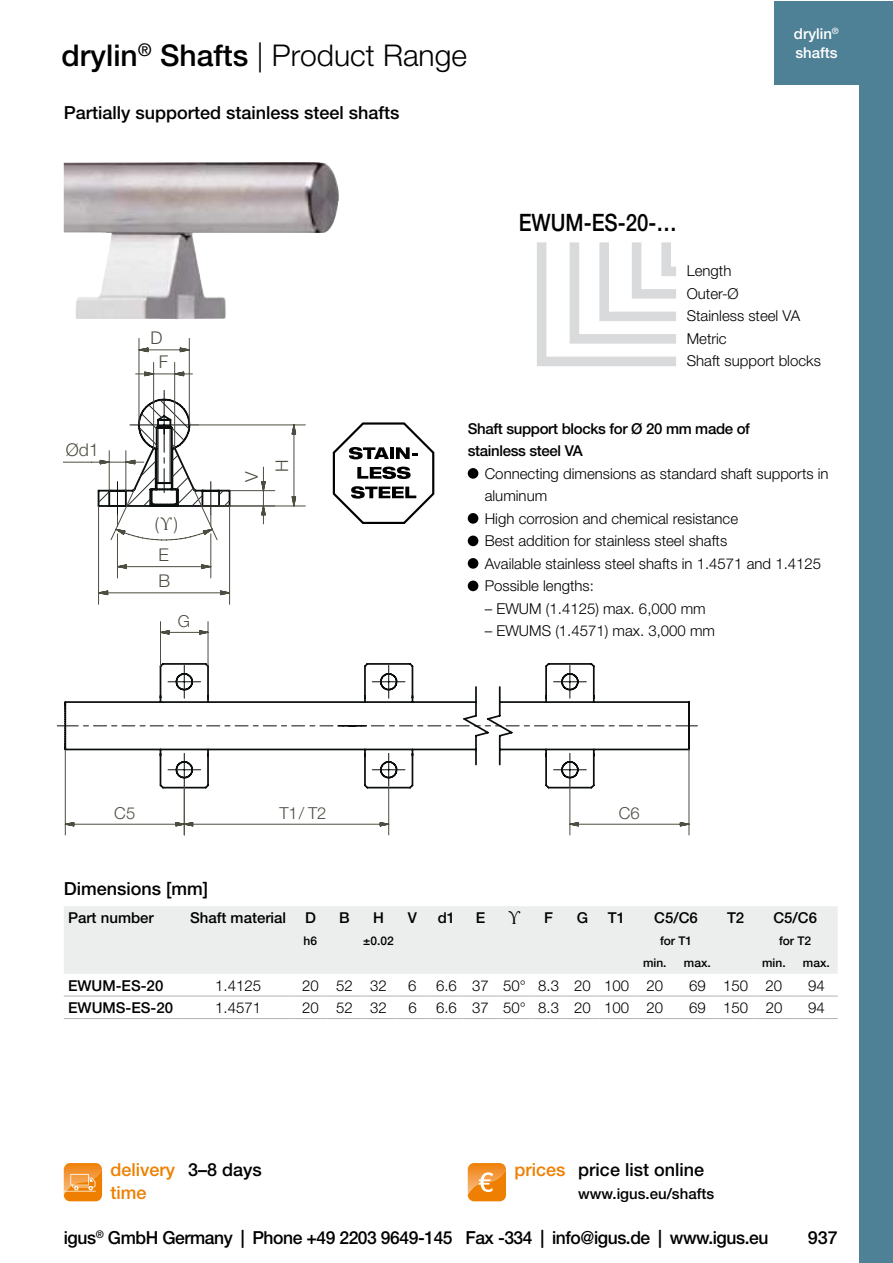
<style>
.page{position:relative;width:893px;height:1263px;background:#fff}
.page>*{position:absolute;margin:0;border:0;box-sizing:border-box;transform-origin:0 0}
.t1{font:300 30px "Helvetica Neue LT";color:#000}
.t2{font:500 24px "Helvetica Neue LT";color:#000;scale:.85 1}
.t3{font:500 18px "Helvetica Neue LT";color:#000}
.t4{font:500 18px "Helvetica Neue LT";letter-spacing:-.025em;color:#000}
.t5{font:500 18px/22.5px "Helvetica Neue LT";color:#ee7f00}
.t6{font:300 17.55px/30.3px "Helvetica Neue LT";letter-spacing:.01em;color:#4d4d42}
.t7{font:300 16.5px "Helvetica Neue LT";letter-spacing:.005em;color:#4d4d42}
.t8{font:300 15px/22.5px "Helvetica Neue LT";color:#000}
.t9{font:500 15px "Helvetica Neue LT";color:#000}
.t10{font:500 15px/22.5px "Helvetica Neue LT";letter-spacing:-.02em;color:#000}
.t11{font:500 15px/19.5px "Helvetica Neue LT";color:#fff}
.t12{font:500 12px "Helvetica Neue LT";color:#000}
.s1{font-weight:500}
</style>
<div class="page">
<div style="left:859px;top:1px;width:33px;height:1262px;background:#4f8196"></div>
<div style="left:774px;top:1px;width:118px;height:84px;background:#4f8196"></div>
<svg style="left:64px;top:1163px;width:38px;height:38px"></svg>
<svg style="left:468px;top:1163px;width:38px;height:38px"></svg>
<div style="left:64px;top:906px;width:774px;height:68px;background:#eceded"></div>
<hr style="left:64px;top:996px;width:119px;height:1px;background:#b1b3b4">
<hr style="left:64px;top:1018px;width:119px;height:1px;background:#b1b3b4">
<hr style="left:183px;top:996px;width:110px;height:1px;background:#b1b3b4">
<hr style="left:183px;top:1018px;width:110px;height:1px;background:#b1b3b4">
<hr style="left:293px;top:996px;width:34px;height:1px;background:#b1b3b4">
<hr style="left:293px;top:1018px;width:34px;height:1px;background:#b1b3b4">
<hr style="left:327px;top:996px;width:34px;height:1px;background:#b1b3b4">
<hr style="left:327px;top:1018px;width:34px;height:1px;background:#b1b3b4">
<hr style="left:361px;top:996px;width:34px;height:1px;background:#b1b3b4">
<hr style="left:361px;top:1018px;width:34px;height:1px;background:#b1b3b4">
<hr style="left:395px;top:996px;width:34px;height:1px;background:#b1b3b4">
<hr style="left:395px;top:1018px;width:34px;height:1px;background:#b1b3b4">
<hr style="left:429px;top:996px;width:34px;height:1px;background:#b1b3b4">
<hr style="left:429px;top:1018px;width:34px;height:1px;background:#b1b3b4">
<hr style="left:463px;top:996px;width:34px;height:1px;background:#b1b3b4">
<hr style="left:463px;top:1018px;width:34px;height:1px;background:#b1b3b4">
<hr style="left:497px;top:996px;width:34px;height:1px;background:#b1b3b4">
<hr style="left:497px;top:1018px;width:34px;height:1px;background:#b1b3b4">
<hr style="left:531px;top:996px;width:35px;height:1px;background:#b1b3b4">
<hr style="left:531px;top:1018px;width:35px;height:1px;background:#b1b3b4">
<hr style="left:566px;top:996px;width:34px;height:1px;background:#b1b3b4">
<hr style="left:566px;top:1018px;width:34px;height:1px;background:#b1b3b4">
<hr style="left:600px;top:996px;width:34px;height:1px;background:#b1b3b4">
<hr style="left:600px;top:1018px;width:34px;height:1px;background:#b1b3b4">
<hr style="left:634px;top:996px;width:42px;height:1px;background:#b1b3b4">
<hr style="left:634px;top:1018px;width:42px;height:1px;background:#b1b3b4">
<hr style="left:676px;top:996px;width:43px;height:1px;background:#b1b3b4">
<hr style="left:676px;top:1018px;width:43px;height:1px;background:#b1b3b4">
<hr style="left:719px;top:996px;width:34px;height:1px;background:#b1b3b4">
<hr style="left:719px;top:1018px;width:34px;height:1px;background:#b1b3b4">
<hr style="left:753px;top:996px;width:42px;height:1px;background:#b1b3b4">
<hr style="left:753px;top:1018px;width:42px;height:1px;background:#b1b3b4">
<hr style="left:795px;top:996px;width:43px;height:1px;background:#b1b3b4">
<hr style="left:795px;top:1018px;width:43px;height:1px;background:#b1b3b4">
<svg style="left:64px;top:663px;width:627px;height:126px"></svg>
<svg style="left:58px;top:725px;width:30px;height:1px"></svg>
<svg style="left:94px;top:725px;width:97px;height:1px"></svg>
<svg style="left:197px;top:725px;width:293px;height:1px"></svg>
<svg style="left:496px;top:725px;width:201px;height:1px"></svg>
<svg style="left:372px;top:665px;width:33px;height:33px"></svg>
<svg style="left:554px;top:665px;width:32px;height:33px"></svg>
<svg style="left:64px;top:749px;width:341px;height:87px"></svg>
<svg style="left:554px;top:749px;width:137px;height:87px"></svg>
<svg style="left:156px;top:621px;width:56px;height:77px"></svg>
<img style="left:64px;top:162px;width:273px;height:157px">
<svg style="left:333px;top:422px;width:102px;height:102px"></svg>
<svg style="left:537px;top:242px;width:139px;height:124px"></svg>
<div style="left:468px;top:468px;width:10px;height:11px;background:#000;border-radius:50%"></div>
<div style="left:468px;top:513px;width:10px;height:11px;background:#000;border-radius:50%"></div>
<div style="left:468px;top:535px;width:10px;height:11px;background:#000;border-radius:50%"></div>
<div style="left:468px;top:558px;width:10px;height:11px;background:#000;border-radius:50%"></div>
<div style="left:468px;top:580px;width:10px;height:11px;background:#000;border-radius:50%"></div>
<svg style="left:509px;top:911px;width:11px;height:13px"></svg>
<svg style="left:64px;top:338px;width:242px;height:267px"></svg>
<h1 class="t1" style="left:62px;top:37px;width:407px"><span class="s1">drylin</span><sup>®</sup> <span class="s1">Shafts</span> | Product Range</h1>
<p class="t3" style="left:64px;top:101px;width:337px">Partially supported stainless steel shafts</p>
<p class="t6" style="left:148px;top:314px;width:14px">D</p>
<p class="t6" style="left:150px;top:322px;width:14px">D</p>
<p class="t6" style="left:157px;top:338px;width:11px">F</p>
<p class="t6" style="left:159px;top:346px;width:11px">F</p>
<p class="t11" style="left:794px;top:23px;width:47px">drylin<sup>® </sup>shafts</p>
<h2 class="t2" style="left:519px;top:208px;width:187px">EWUM-ES-20-…</h2>
<p class="t8" style="left:687px;top:259px;width:136px">Length<br>Outer-Ø<br>Stainless steel VA<br>Metric<br>Shaft support blocks</p>
<p class="t6" style="left:63px;top:426px;width:35px">Ød1</p>
<p class="t6" style="left:66px;top:434px;width:35px">Ød1</p>
<p class="t6" style="left:152px;top:500px;width:25px">( )</p>
<p class="t6" style="left:155px;top:508px;width:25px">( )</p>
<p class="t6" style="left:156px;top:531px;width:12px">E</p>
<p class="t6" style="left:158px;top:539px;width:12px">E</p>
<p class="t6" style="left:156px;top:557px;width:13px">B</p>
<p class="t6" style="left:158px;top:565px;width:13px">B</p>
<p class="t7" style="left:178px;top:611px;width:14px">G</p>
<p class="t7" style="left:180px;top:619px;width:14px">G</p>
<p class="t6" style="left:234px;top:463px;width:14px;text-indent:-10px;rotate:-90deg">V<br>H</p>
<p class="t6" style="left:236px;top:472px;width:14px;text-indent:-10px;rotate:-90deg">V<br>H</p>
<p class="t10" style="left:468px;top:417px;width:284px">Shaft support blocks for Ø 20 mm made of stainless steel VA</p>
<p class="t8" style="left:485px;top:462px;width:345px">Connecting dimensions as standard shaft supports in aluminum<br>High corrosion and chemical resistance<br>Best addition for stainless steel shafts<br>Available stainless steel shafts in 1.4571 and 1.4125<br>Possible lengths:</p>
<p class="t8" style="left:485px;top:597px;width:222px">– EWUM (1.4125) max. 6,000 mm</p>
<p class="t8" style="left:485px;top:619px;width:232px">– EWUMS (1.4571) max. 3,000 mm</p>
<p class="t7" style="left:114px;top:803px;width:23px">C5</p>
<p class="t7" style="left:279px;top:803px;width:49px">T1/ T2</p>
<p class="t7" style="left:619px;top:803px;width:23px">C6</p>
<p class="t7" style="left:117px;top:811px;width:23px">C5</p>
<p class="t7" style="left:282px;top:811px;width:49px">T1/ T2</p>
<p class="t7" style="left:621px;top:811px;width:23px">C6</p>
<p class="t3" style="left:64px;top:878px;width:146px">Dimensions [mm]</p>
<p class="t9" style="left:68px;top:909px;width:87px">Part number</p>
<p class="t9" style="left:190px;top:909px;width:98px">Shaft material</p>
<p class="t9" style="left:305px;top:909px;width:12px">D</p>
<p class="t9" style="left:339px;top:909px;width:12px">B</p>
<p class="t9" style="left:373px;top:909px;width:12px">H</p>
<p class="t9" style="left:408px;top:909px;width:11px">V</p>
<p class="t9" style="left:438px;top:909px;width:19px">d1</p>
<p class="t9" style="left:476px;top:909px;width:11px">E</p>
<p class="t9" style="left:544px;top:909px;width:10px">F</p>
<p class="t9" style="left:577px;top:909px;width:13px">G</p>
<p class="t9" style="left:608px;top:909px;width:19px">T1</p>
<p class="t9" style="left:654px;top:909px;width:45px">C5/C6</p>
<p class="t9" style="left:727px;top:909px;width:19px">T2</p>
<p class="t9" style="left:773px;top:909px;width:45px">C5/C6</p>
<p class="t12" style="left:304px;top:933px;width:15px">h6</p>
<p class="t12" style="left:363px;top:933px;width:32px">±0.02</p>
<p class="t12" style="left:660px;top:933px;width:34px">for T1</p>
<p class="t12" style="left:779px;top:933px;width:34px">for T2</p>
<p class="t12" style="left:643px;top:956px;width:25px">min.</p>
<p class="t12" style="left:684px;top:956px;width:28px">max.</p>
<p class="t12" style="left:762px;top:956px;width:25px">min.</p>
<p class="t12" style="left:803px;top:956px;width:28px">max.</p>
<p class="t9" style="left:68px;top:976px;width:97px">EWUM-ES-20</p>
<p class="t8" style="left:215px;top:974px;width:47px">1.4125</p>
<p class="t8" style="left:302px;top:974px;width:86px">20 52 32</p>
<p class="t8" style="left:408px;top:974px;width:10px">6</p>
<p class="t8" style="left:436px;top:974px;width:229px">6.6 37 50° 8.3 20 100 20</p>
<p class="t8" style="left:689px;top:974px;width:95px">69 150 20</p>
<p class="t8" style="left:808px;top:974px;width:18px">94</p>
<p class="t9" style="left:68px;top:999px;width:107px">EWUMS-ES-20</p>
<p class="t8" style="left:215px;top:996px;width:47px">1.4571</p>
<p class="t8" style="left:302px;top:996px;width:86px">20 52 32</p>
<p class="t8" style="left:408px;top:996px;width:10px">6</p>
<p class="t8" style="left:436px;top:996px;width:229px">6.6 37 50° 8.3 20 100 20</p>
<p class="t8" style="left:689px;top:996px;width:95px">69 150 20</p>
<p class="t8" style="left:808px;top:996px;width:18px">94</p>
<p class="t5" style="left:111px;top:1158px;width:66px">delivery time</p>
<p class="t5" style="left:514px;top:1158px;width:53px">prices</p>
<p class="t3" style="left:188px;top:1159px;width:75px">3–8 days</p>
<p class="t3" style="left:578px;top:1159px;width:127px">price list online</p>
<p class="t9" style="left:578px;top:1184px;width:137px">www.igus.eu/shafts</p>
<p class="t4" style="left:64px;top:1226px;width:706px">igus<sup>®</sup> GmbH Germany | Phone +49 2203 9649-145 Fax -334 | info@igus.de | www.igus.eu</p>
<p class="t3" style="left:808px;top:1226px;width:32px">937</p>
</div>
